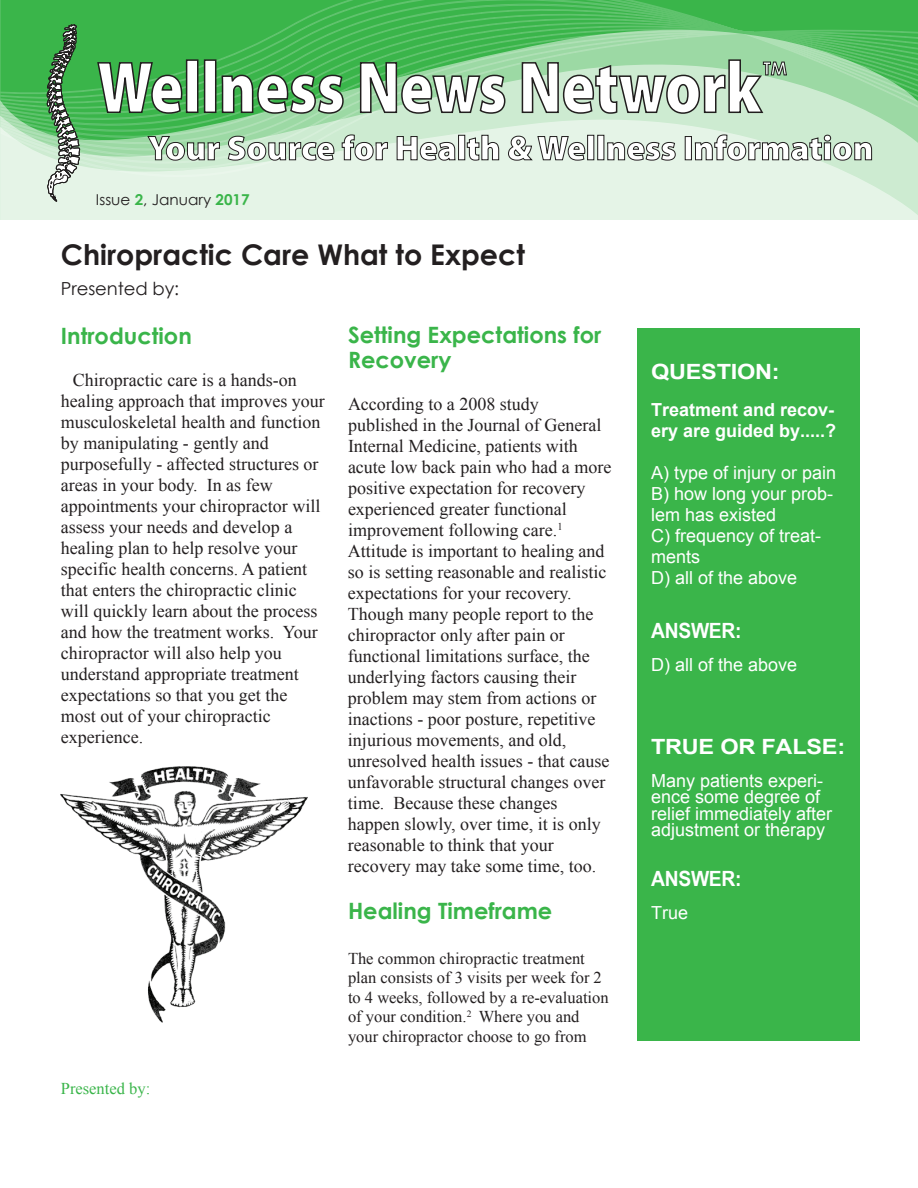
<style>
.page{position:relative;width:918px;height:1188px;background:#fff}
.page>*{position:absolute;margin:0;border:0;box-sizing:border-box;transform-origin:0 0}
.t1{font:900 73.35px "Myriad Pro";color:#fff;scale:.84 1}
.t2{font:900 34.5px "Myriad Pro";color:#fff}
.t3{font:700 28.5px "Century Gothic";color:#231f20}
.t4{font:700 22.5px/25.5px "Century Gothic";color:#3ab54a}
.t5{font:700 21px "Arial";letter-spacing:-.01em;color:#fff;scale:1.12 1}
.t6{font:700 21px "Arial Narrow";letter-spacing:-.01em;color:#fff;scale:1.12 1}
.t7{font:18px/21px "Times New Roman";color:#231f20}
.t8{font:18px/21px "Arial";color:#fff}
.t9{font:700 18px/21px "Arial";color:#fff}
.t10{font:18px "Century Gothic";letter-spacing:-.005em;color:#231f20}
.t11{font:700 18px "Century Gothic";color:#f1f9f3}
.t12{font:16.5px/19.5px "Times New Roman";color:#231f20}
.t13{font:16.5px "Times New Roman";color:#3ab54a}
.t14{font:15px "Century Gothic";color:#231f20}
.s1{font-weight:700;color:#3ab54a}
</style>
<div class="page">
<div style="left:637px;top:328px;width:223px;height:713px;background:#3ab54a"></div>
<svg style="left:0;top:0;width:918px;height:30px;background:#40b750"></svg>
<svg style="left:0;top:65px;width:96px;height:55px;background:#48ba57"></svg>
<div style="left:0;top:120px;width:918px;height:100px;background:#e5f4e7"></div>
<svg style="left:46px;top:24px;width:39px;height:179px;background:#75a87b"></svg>
<svg style="left:96px;top:31px;width:822px;height:146px;background:#95ca9c"></svg>
<img style="left:61px;top:767px;width:246px;height:256px">
<h1 class="t1" style="left:97px;top:46px;width:792px">Wellness News Network</h1>
<h2 class="t2" style="left:148px;top:129px;width:727px">Your Source for Health &amp; Wellness Information</h2>
<p class="t11" style="left:763px;top:55px;width:25px">TM</p>
<p class="t14" style="left:96px;top:190px;width:155px">Issue <span class="s1">2</span>, January <span class="s1">2017</span></p>
<h3 class="t3" style="left:61px;top:233px;width:465px">Chiropractic Care What to Expect</h3>
<p class="t10" style="left:61px;top:276px;width:120px">Presented by:</p>
<p class="t4" style="left:61px;top:322px;width:132px">Introduction</p>
<p class="t7" style="left:61px;top:369px;width:265px;text-indent:12px">Chiropractic care is a hands-on healing approach that improves your musculoskeletal health and function by manipulating - gently and purposefully - affected structures or areas in your body. In as few appointments your chiropractor will assess your needs and develop a healing plan to help resolve your specific health concerns. A patient that enters the chiropractic clinic will quickly learn about the process and how the treatment works. Your chiropractor will also help you understand appropriate treatment expectations so that you get the most out of your chiropractic experience.</p>
<p class="t13" style="left:61px;top:1077px;width:91px">Presented by:</p>
<p class="t4" style="left:348px;top:321px;width:255px">Setting Expectations for<br>Recovery</p>
<p class="t7" style="left:348px;top:393px;width:265px">According to a 2008 study published in the Journal of General Internal Medicine, patients with acute low back pain who had a more positive expectation for recovery experienced greater functional improvement following care.<sup>1<br></sup>Attitude is important to healing and so is setting reasonable and realistic expectations for your recovery.<br>Though many people report to the chiropractor only after pain or functional limitations surface, the underlying factors causing their problem may stem from actions or inactions - poor posture, repetitive injurious movements, and old, unresolved health issues - that cause unfavorable structural changes over time. Because these changes happen slowly, over time, it is only reasonable to think that your recovery may take some time, too.</p>
<p class="t4" style="left:348px;top:897px;width:206px">Healing Timeframe</p>
<p class="t12" style="left:348px;top:948px;width:262px">The common chiropractic treatment plan consists of 3 visits per week for 2 to 4 weeks, followed by a re-evaluation of your condition.<sup>2</sup> Where you and your chiropractor choose to go from</p>
<p class="t5" style="left:651px;top:357px;width:116px">QUESTION:</p>
<p class="t9" style="left:651px;top:400px;width:187px">Treatment and recov&shy;ery are guided by.....?</p>
<p class="t8" style="left:651px;top:462px;width:187px">A) type of injury or pain<br>B) how long your prob&shy;lem has existed<br>C) frequency of treat&shy;ments<br>D) all of the above</p>
<p class="t6" style="left:651px;top:615px;width:82px">ANSWER:</p>
<p class="t8" style="left:651px;top:654px;width:148px">D) all of the above</p>
<p class="t5" style="left:651px;top:732px;width:175px">TRUE OR FALSE:</p>
<p class="t8" style="left:651px;top:772px;width:183px;line-height:16.5px">Many patients experi&shy;ence some degree of relief immediately after adjustment or therapy</p>
<p class="t6" style="left:651px;top:862px;width:82px">ANSWER:</p>
<p class="t8" style="left:651px;top:902px;width:39px">True</p>
</div>
